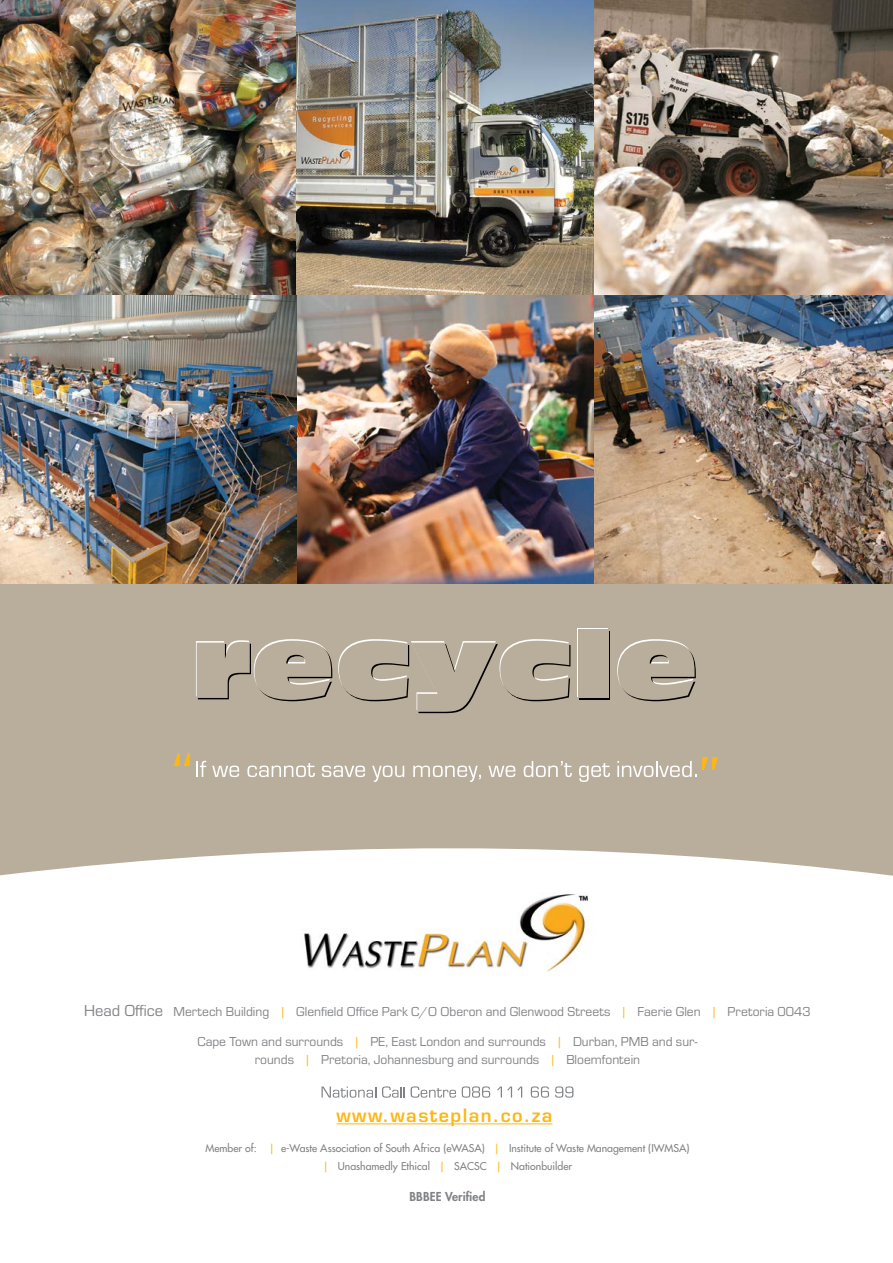
<style>
.page{position:relative;width:893px;height:1263px;background:#fff}
.page>*{position:absolute;margin:0;border:0;box-sizing:border-box;transform-origin:0 0}
.t1{font:600 18px "Eurostile";letter-spacing:.08em;color:#fdb714}
.t2{font:13.5px/18px "Eurostile";color:#808285;text-align:center}
.t3{font:800 12px "Futura Std";letter-spacing:.01em;color:#808285}
.t4{font:500 10.5px/18px "Futura Std";color:#808285;text-align:center}
.s1{font-size:16.5px}
.s2{color:#fdb714}
</style>
<div class="page">
<img style="left:304px;top:894px;width:284px;height:81px">
<svg style="left:0;top:583px;width:893px;height:293px;background:#beb3a3"></svg>
<svg style="left:196px;top:761px;width:10px;height:16px"></svg>
<svg style="left:212px;top:765px;width:27px;height:12px"></svg>
<svg style="left:247px;top:763px;width:68px;height:14px"></svg>
<svg style="left:322px;top:765px;width:43px;height:12px"></svg>
<svg style="left:372px;top:765px;width:32px;height:17px"></svg>
<svg style="left:413px;top:765px;width:68px;height:17px"></svg>
<svg style="left:488px;top:765px;width:27px;height:12px"></svg>
<svg style="left:524px;top:761px;width:48px;height:16px"></svg>
<svg style="left:579px;top:763px;width:31px;height:19px"></svg>
<svg style="left:617px;top:761px;width:79px;height:16px"></svg>
<svg style="left:174px;top:753px;width:16px;height:13px"></svg>
<svg style="left:702px;top:757px;width:16px;height:13px"></svg>
<div style="left:577px;top:628px;width:31px;height:68px;background:#b9ae9c"></div>
<div style="left:579px;top:631px;width:31px;height:68px;background:#000"></div>
<svg style="left:196px;top:639px;width:136px;height:62px;background:#b3a999"></svg>
<svg style="left:338px;top:639px;width:232px;height:74px;background:#b5ab9a"></svg>
<div style="left:578px;top:630px;width:31px;height:68px;background:#b9ae9c"></div>
<svg style="left:617px;top:639px;width:79px;height:62px;background:#b3a999"></svg>
<svg style="left:321px;top:1086px;width:55px;height:12px"></svg>
<svg style="left:382px;top:1086px;width:23px;height:12px"></svg>
<svg style="left:411px;top:1086px;width:45px;height:12px"></svg>
<svg style="left:462px;top:1086px;width:28px;height:12px"></svg>
<svg style="left:497px;top:1086px;width:25px;height:11px"></svg>
<svg style="left:531px;top:1086px;width:18px;height:12px"></svg>
<svg style="left:555px;top:1086px;width:18px;height:12px"></svg>
<img style="left:0;top:0;width:893px;height:583px">
<img style="left:0;top:0;width:297px;height:290px">
<img style="left:297px;top:290px;width:297px;height:289px">
<img style="left:297px;top:0;width:297px;height:290px">
<img style="left:594px;top:290px;width:298px;height:289px">
<img style="left:594px;top:0;width:298px;height:290px">
<hr style="left:337px;top:1123px;width:215px;height:1px;background:#fdb714">
<p class="t2" style="left:84px;top:1001px;width:728px"><span class="s1">Head Office</span> Mertech Building <span class="s2">|</span> Glenfield Office Park C/O Oberon and Glenwood Streets <span class="s2">|</span> Faerie Glen <span class="s2">|</span> Pretoria 0043</p>
<p class="t2" style="left:197px;top:1032px;width:502px">Cape Town and surrounds <span class="s2">|</span> PE, East London and surrounds <span class="s2">|</span> Durban, PMB and sur&shy;rounds <span class="s2">|</span> Pretoria, Johannesburg and surrounds <span class="s2">|</span> Bloemfontein</p>
<h1 class="t1" style="left:337px;top:1104px;width:217px">www.wasteplan.co.za</h1>
<p class="t4" style="left:205px;top:1139px;width:486px">Member of: <span class="s2">|</span> e-Waste Association of South Africa (eWASA) <span class="s2">|</span> Institute of Waste Management (IWMSA) <span class="s2">|</span> Unashamedly Ethical <span class="s2">|</span> SACSC <span class="s2">|</span> Nationbuilder</p>
<p class="t3" style="left:409px;top:1189px;width:78px">BBBEE Verified</p>
</div>
